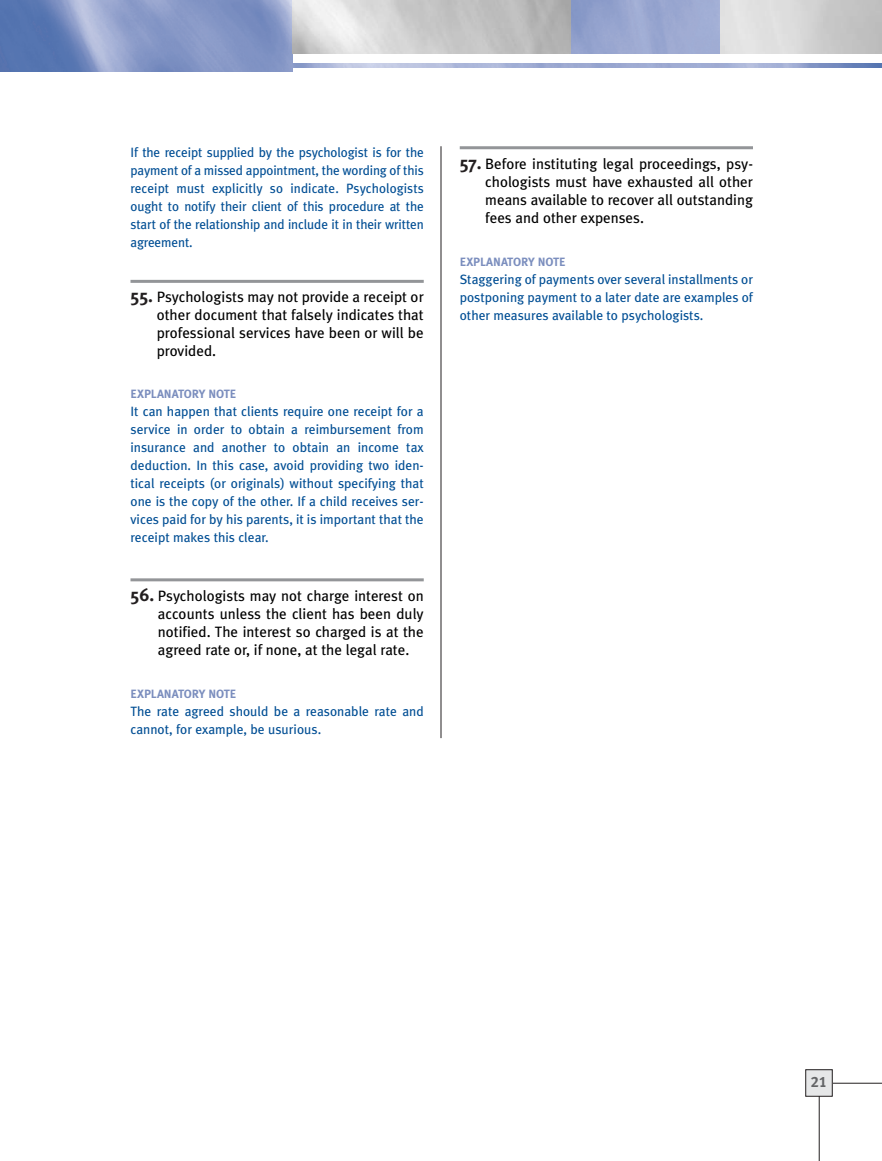
<style>
.page{position:relative;width:882px;height:1161px;background:#fff}
.page>*{position:absolute;margin:0;border:0;box-sizing:border-box;transform-origin:0 0}
.t1{font:15px/18px "Meta Plus";color:#000;text-align:justify}
.t2{font:15px "Meta Plus Bold Caps";color:#636466}
.t3{font:13.5px/18px "Meta Plus";color:#004e94;text-align:justify}
.t4{font:700 12px "Meta Plus";letter-spacing:-.01em;color:#7b8ebe}
.s1{font-weight:700;font-size:18px;color:#231f20}
</style>
<div class="page">
<svg style="left:819px;top:1083px;width:63px;height:78px"></svg>
<img style="left:0;top:0;width:292px;height:72px">
<img style="left:292px;top:63px;width:590px;height:5px">
<div style="left:806px;top:1070px;width:26px;height:26px;background:#e6e7e8"></div>
<div style="left:806px;top:1070px;width:27px;height:27px;border:1px solid #231f20"></div>
<hr style="left:441px;top:146px;width:1px;height:592px;background:#231f20">
<hr style="left:130px;top:280px;width:294px;height:3px;background:#939598">
<hr style="left:130px;top:578px;width:294px;height:3px;background:#939598">
<hr style="left:460px;top:146px;width:293px;height:3px;background:#939598">
<p class="t3" style="left:130px;top:144px;width:295px">If the receipt supplied by the psychologist is for the payment of a missed appointment, the wording of this receipt must explicitly so indicate. Psychologists ought to notify their client of this procedure at the start of the relationship and include it in their written agreement.</p>
<p class="t1" style="left:157px;top:289px;width:269px;text-indent:-26px"><span class="s1">55.</span> Psychologists may not provide a receipt or other document that falsely indicates that professional services have been or will be provided.</p>
<p class="t4" style="left:130px;top:389px;width:107px">EXPLANATORY NOTE</p>
<p class="t3" style="left:130px;top:404px;width:295px">It can happen that clients require one receipt for a service in order to obtain a reimbursement from insurance and another to obtain an income tax deduction. In this case, avoid providing two iden&shy;tical receipts (or originals) without specifying that one is the copy of the other. If a child receives ser&shy;vices paid for by his parents, it is important that the receipt makes this clear.</p>
<p class="t1" style="left:158px;top:588px;width:267px;text-indent:-27px"><span class="s1">56.</span> Psychologists may not charge interest on accounts unless the client has been duly notified. The interest so charged is at the agreed rate or, if none, at the legal rate.</p>
<p class="t4" style="left:130px;top:689px;width:107px">EXPLANATORY NOTE</p>
<p class="t3" style="left:130px;top:704px;width:295px">The rate agreed should be a reasonable rate and cannot, for example, be usurious.</p>
<p class="t1" style="left:485px;top:156px;width:269px;text-indent:-26px"><span class="s1">57.</span> Before instituting legal proceedings, psy&shy;chologists must have exhausted all other means available to recover all outstanding fees and other expenses.</p>
<p class="t4" style="left:460px;top:257px;width:107px">EXPLANATORY NOTE</p>
<p class="t3" style="left:460px;top:272px;width:295px">Staggering of payments over several installments or postponing payment to a later date are examples of other measures available to psychologists.</p>
<p class="t2" style="left:811px;top:1073px;width:18px">21</p>
</div>
